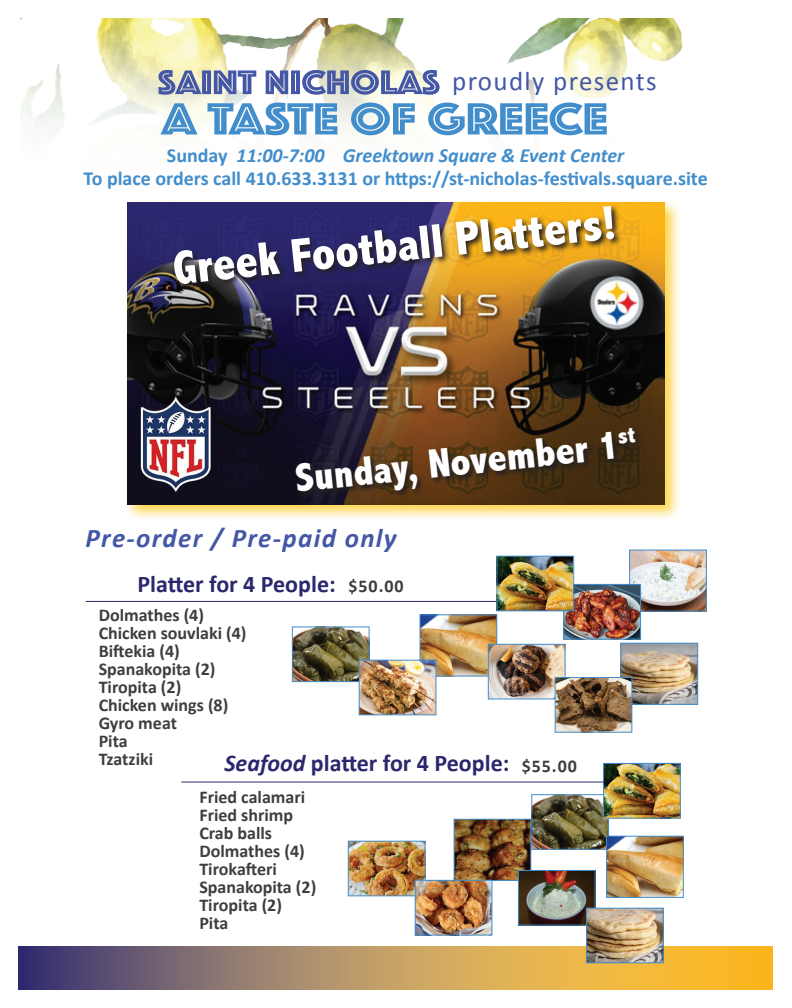
<style>
.page{position:relative;width:792px;height:1008px;background:#fff}
.page>*{position:absolute;margin:0;border:0;box-sizing:border-box;transform-origin:0 0}
.t1{font:800 condensed 48px "Abadi";color:#fff}
.t2{font:800 condensed 41px "Abadi";color:#fff}
.t3{font:italic 700 27px "Calibri";letter-spacing:.05em;color:#4357a6}
.t4{font:27px "Calibri";letter-spacing:.05em;color:#4357a6}
.t5{font:700 24px "Calibri";color:#2a276d}
.t6{font:700 20px/23px "Calibri";color:#428ecc;text-align:center}
.t7{font:700 18px/18px "Calibri";color:#3e3e3f}
.s1{font-style:italic}
.s2{font-size:18px;color:#3e3e3f}
</style>
<div class="page">
<img style="left:20px;top:19px;width:663px;height:117px">
<svg style="left:161px;top:103px;width:446px;height:32px"></svg>
<svg style="left:159px;top:70px;width:281px;height:25px;background:#909bbf"></svg>
<img style="left:294px;top:628px;width:74px;height:52px">
<div style="left:292px;top:626px;width:78px;height:56px;border:1px solid #428ecc"></div>
<img style="left:422px;top:616px;width:73px;height:59px">
<div style="left:420px;top:614px;width:77px;height:63px;border:1px solid #428ecc"></div>
<img style="left:361px;top:662px;width:73px;height:51px">
<div style="left:359px;top:660px;width:77px;height:55px;border:1px solid #428ecc"></div>
<div style="left:123px;top:198px;width:559px;height:323px;background:#fec815;opacity:.75"></div>
<img style="left:127px;top:202px;width:538px;height:303px">
<svg style="left:172px;top:204px;width:451px;height:89px;background:#675147"></svg>
<svg style="left:294px;top:426px;width:350px;height:74px;background:#432c19"></svg>
<img style="left:490px;top:646px;width:74px;height:51px">
<div style="left:488px;top:644px;width:78px;height:55px;border:1px solid #428ecc"></div>
<img style="left:622px;top:645px;width:74px;height:58px">
<div style="left:620px;top:643px;width:78px;height:62px;border:1px solid #428ecc"></div>
<img style="left:557px;top:679px;width:73px;height:52px">
<div style="left:555px;top:677px;width:77px;height:56px;border:1px solid #428ecc"></div>
<img style="left:631px;top:552px;width:74px;height:58px">
<div style="left:629px;top:550px;width:78px;height:62px;border:1px solid #428ecc"></div>
<img style="left:565px;top:586px;width:74px;height:52px">
<div style="left:563px;top:584px;width:78px;height:56px;border:1px solid #428ecc"></div>
<img style="left:350px;top:843px;width:74px;height:51px">
<div style="left:348px;top:841px;width:78px;height:55px;border:1px solid #428ecc"></div>
<img style="left:456px;top:821px;width:73px;height:58px">
<div style="left:454px;top:819px;width:77px;height:62px;border:1px solid #428ecc"></div>
<svg style="left:19px;top:946px;width:753px;height:44px;background:#b38f5b"></svg>
<img style="left:417px;top:882px;width:73px;height:52px">
<div style="left:415px;top:880px;width:77px;height:56px;border:1px solid #428ecc"></div>
<img style="left:520px;top:872px;width:74px;height:52px">
<div style="left:518px;top:870px;width:78px;height:56px;border:1px solid #428ecc"></div>
<img style="left:588px;top:910px;width:74px;height:51px">
<div style="left:586px;top:908px;width:78px;height:55px;border:1px solid #428ecc"></div>
<img style="left:533px;top:796px;width:74px;height:52px">
<div style="left:531px;top:794px;width:78px;height:56px;border:1px solid #428ecc"></div>
<img style="left:608px;top:838px;width:74px;height:58px">
<div style="left:606px;top:836px;width:78px;height:62px;border:1px solid #428ecc"></div>
<img style="left:605px;top:765px;width:74px;height:52px">
<div style="left:603px;top:763px;width:78px;height:56px;border:1px solid #428ecc"></div>
<hr style="left:86px;top:601px;width:423px;height:1px;background:#2b286f">
<hr style="left:181px;top:782px;width:424px;height:1px;background:#2b286f">
<img style="left:498px;top:558px;width:74px;height:51px">
<div style="left:496px;top:556px;width:78px;height:55px;border:1px solid #428ecc"></div>
<h3 class="t4" style="left:452px;top:64px;width:206px">proudly presents</h3>
<p class="t6" style="left:84px;top:142px;width:626px">Sunday <span class="s1">11:00-7:00 Greektown Square &amp; Event Center<br></span>To place orders call 410.633.3131 or https://st-nicholas-festivals.square.site</p>
<h1 class="t1" style="left:170px;top:241px;width:447px;rotate:-6deg">Greek Football Platters!</h1>
<h2 class="t2" style="left:293px;top:455px;width:344px;rotate:-6deg">Sunday, November 1<sup>st</sup></h2>
<h3 class="t3" style="left:85px;top:522px;width:313px">Pre-order / Pre-paid only</h3>
<h3 class="t5" style="left:137px;top:569px;width:200px">Platter for 4 People:</h3>
<p class="t7" style="left:349px;top:576px;width:56px">$50.00</p>
<p class="t7" style="left:99px;top:605px;width:149px">Dolmathes (4)<br>Chicken souvlaki (4)<br>Biftekia (4)<br>Spanakopita (2)<br>Tiropita (2)<br>Chicken wings (8)<br>Gyro meat<br>Pita<br>Tzatziki</p>
<h3 class="t5" style="left:225px;top:749px;width:354px"><span class="s1">Seafood</span> platter for 4 People: <span class="s2">$55.00</span></h3>
<p class="t7" style="left:199px;top:787px;width:118px">Fried calamari<br>Fried shrimp<br>Crab balls<br>Dolmathes (4)<br>Tirokafteri<br>Spanakopita (2)<br>Tiropita (2)<br>Pita</p>
</div>
